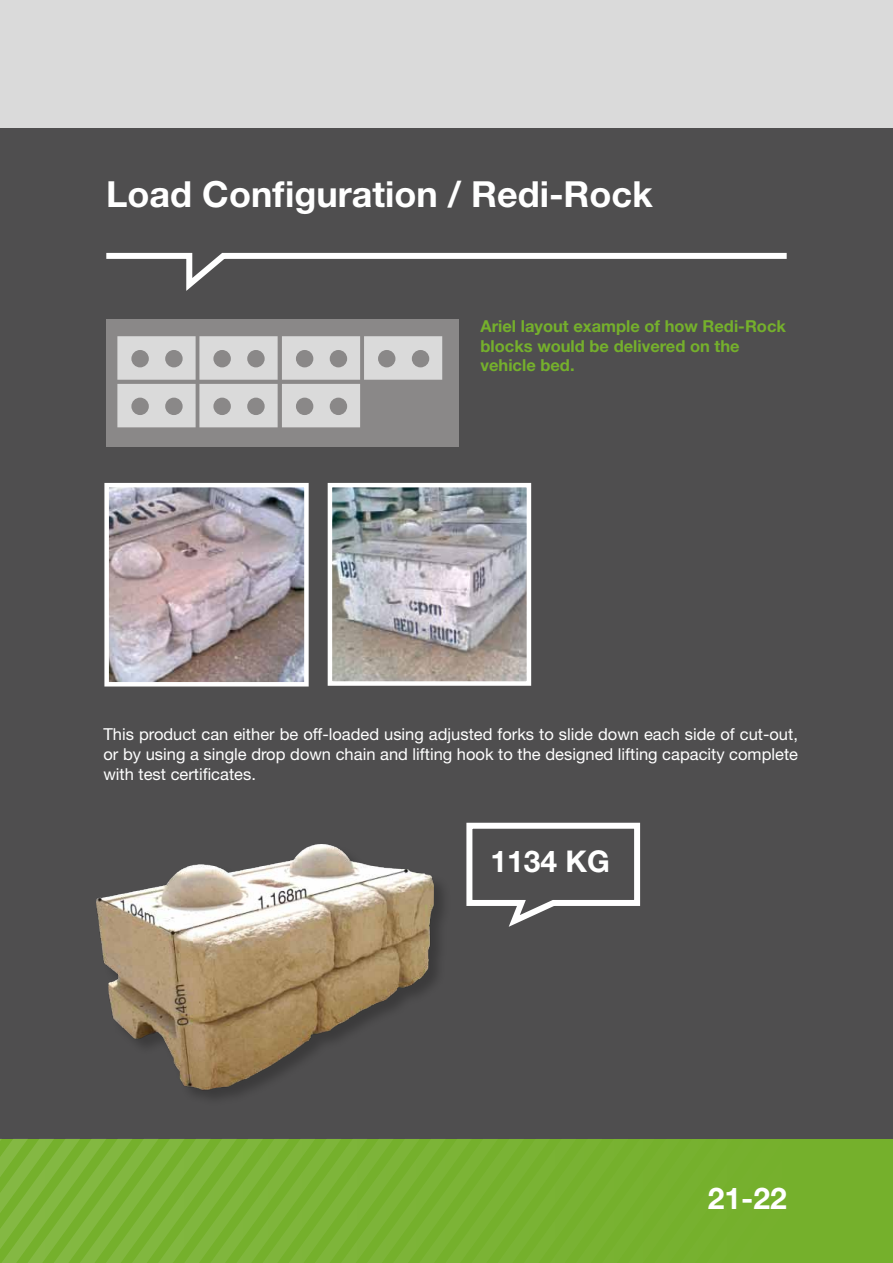
<style>
.page{position:relative;width:893px;height:1263px;background:#fff}
.page>*{position:absolute;margin:0;border:0;box-sizing:border-box;transform-origin:0 0}
.t1{font:700 36px "Helvetica Neue";color:#fff}
.t2{font:700 30px "Helvetica Neue";color:#fff}
.t3{font:16.5px/19.8px "Helvetica Neue";color:#fff;text-align:justify}
.t4{font:700 16.5px/19.8px "Helvetica Neue";color:#75b02c}
</style>
<div class="page">
<div style="left:0;top:104px;width:893px;height:1062px;background:#4f4e4f"></div>
<div style="left:0;top:1140px;width:893px;height:123px;background:#75b02c"></div>
<div style="left:0;top:0;width:893px;height:128px;background:#dadada"></div>
<svg style="left:106px;top:252px;width:681px;height:39px"></svg>
<svg style="left:0;top:1139px;width:838px;height:124px"></svg>
<img style="left:333px;top:488px;width:193px;height:193px">
<div style="left:328px;top:483px;width:203px;height:203px;border:4px solid #fff"></div>
<img style="left:109px;top:488px;width:195px;height:193px">
<div style="left:104px;top:483px;width:205px;height:203px;border:4px solid #fff"></div>
<div style="left:106px;top:319px;width:353px;height:127px;background:#8a8888"></div>
<svg style="left:117px;top:336px;width:325px;height:91px"></svg>
<svg style="left:466px;top:822px;width:175px;height:105px"></svg>
<div style="left:97px;top:843px;width:354px;height:264px;background:#000;opacity:.25"></div>
<img style="left:97px;top:844px;width:337px;height:247px">
<h1 class="t1" style="left:106px;top:172px;width:548px">Load Configuration / Redi-Rock</h1>
<p class="t4" style="left:480px;top:316px;width:307px">Ariel layout example of how Redi-Rock blocks would be delivered on the vehicle bed.</p>
<p class="t3" style="left:103px;top:724px;width:696px">This product can either be off-loaded using adjusted forks to slide down each side of cut-out, or by using a single drop down chain and lifting hook to the designed lifting capacity complete with test certificates.</p>
<h2 class="t2" style="left:490px;top:843px;width:121px">1134 KG</h2>
<h2 class="t2" style="left:708px;top:1179px;width:80px">21-22</h2>
</div>
